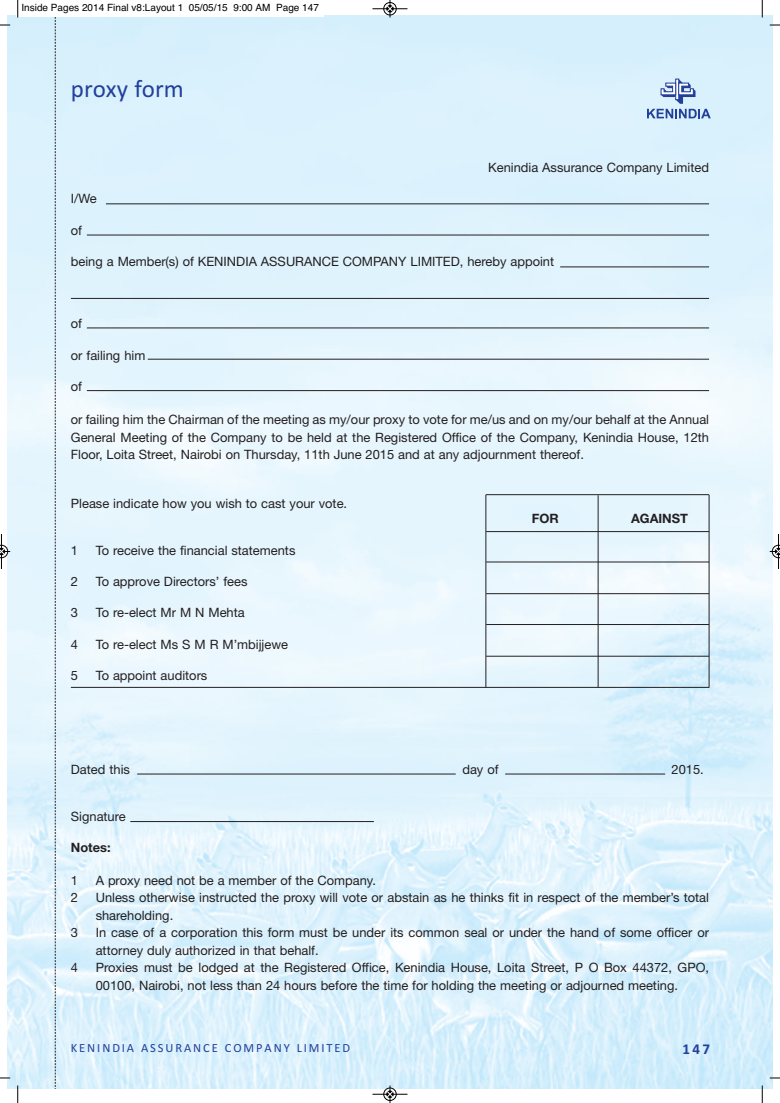
<style>
.page{position:relative;width:780px;height:1103px;background:#fff}
.page>*{position:absolute;margin:0;border:0;box-sizing:border-box;transform-origin:0 0}
.t1{font:25px "Calibri";color:#223f9a}
.t2{font:700 15px "Calibri";color:#223f9a}
.t3{font:12.88px/17.5px "Helvetica Neue";color:#231f20}
.t4{font:700 12.88px "Helvetica Neue";color:#231f20}
.t5{font:12.5px "Calibri";letter-spacing:.15em;color:#223f9a}
.t6{font:10px "Helvetica";color:#000}
</style>
<div class="page">
<img style="left:7px;top:15px;width:765px;height:1073px">
<svg style="left:647px;top:79px;width:63px;height:39px;background:#b0c6e4"></svg>
<hr style="left:106px;top:203px;width:603px;height:1px;background:#231f20">
<hr style="left:87px;top:235px;width:622px;height:1px;background:#231f20">
<hr style="left:87px;top:327px;width:622px;height:1px;background:#231f20">
<hr style="left:148px;top:359px;width:561px;height:1px;background:#231f20">
<hr style="left:87px;top:390px;width:622px;height:1px;background:#231f20">
<hr style="left:560px;top:266px;width:149px;height:1px;background:#231f20">
<hr style="left:71px;top:298px;width:638px;height:1px;background:#231f20">
<hr style="left:597px;top:495px;width:1px;height:192px;background:#231f20">
<hr style="left:485px;top:495px;width:1px;height:192px;background:#231f20">
<hr style="left:485px;top:494px;width:224px;height:1px;background:#231f20">
<hr style="left:130px;top:821px;width:244px;height:1px;background:#231f20">
<hr style="left:137px;top:773px;width:318px;height:1px;background:#231f20">
<hr style="left:505px;top:773px;width:160px;height:1px;background:#231f20">
<hr style="left:71px;top:687px;width:638px;height:1px;background:#231f20">
<hr style="left:708px;top:495px;width:1px;height:192px;background:#231f20">
<hr style="left:486px;top:656px;width:223px;height:1px;background:#231f20">
<hr style="left:486px;top:624px;width:223px;height:1px;background:#231f20">
<hr style="left:486px;top:593px;width:223px;height:1px;background:#231f20">
<hr style="left:486px;top:561px;width:223px;height:1px;background:#231f20">
<hr style="left:486px;top:531px;width:223px;height:1px;background:#231f20">
<svg style="left:55px;top:16px;width:1px;height:1073px"></svg>
<div style="left:16px;top:0;width:308px;height:16px;background:#fff"></div>
<svg style="left:17px;top:0;width:2px;height:18px"></svg>
<svg style="left:761px;top:0;width:2px;height:18px"></svg>
<svg style="left:17px;top:1085px;width:2px;height:17px"></svg>
<svg style="left:761px;top:1085px;width:2px;height:17px"></svg>
<hr style="left:372px;top:9px;width:35px;height:1px;background:#000">
<div style="left:383px;top:2px;width:13px;height:13px;border:1px solid #000;border-radius:50%"></div>
<svg style="left:387px;top:0;width:6px;height:18px"></svg>
<hr style="left:372px;top:1093px;width:35px;height:1px;background:#000">
<div style="left:383px;top:1087px;width:13px;height:13px;border:1px solid #000;border-radius:50%"></div>
<svg style="left:387px;top:1085px;width:6px;height:17px"></svg>
<hr style="left:1px;top:534px;width:1px;height:35px;background:#000">
<svg style="left:0;top:545px;width:10px;height:13px"></svg>
<hr style="left:778px;top:534px;width:1px;height:35px;background:#000">
<svg style="left:769px;top:545px;width:11px;height:13px"></svg>
<p class="t6" style="left:21px;top:4px;width:299px">Inside Pages 2014 Final v8:Layout 1 05/05/15 9:00 AM Page 147</p>
<h1 class="t1" style="left:71px;top:80px;width:114px">proxy form</h1>
<p class="t3" style="left:488px;top:160px;width:222px">Kenindia Assurance Company Limited</p>
<p class="t3" style="left:71px;top:191px;width:27px">I/We</p>
<p class="t3" style="left:71px;top:222px;width:13px">of</p>
<p class="t3" style="left:71px;top:254px;width:485px">being a Member(s) of KENINDIA ASSURANCE COMPANY LIMITED, hereby appoint</p>
<p class="t3" style="left:71px;top:316px;width:13px">of</p>
<p class="t3" style="left:71px;top:347px;width:76px">or failing him</p>
<p class="t3" style="left:71px;top:379px;width:13px">of</p>
<p class="t3" style="left:71px;top:412px;width:639px;text-align:justify">or failing him the Chairman of the meeting as my/our proxy to vote for me/us and on my/our behalf at the Annual General Meeting of the Company to be held at the Registered Office of the Company, Kenindia House, 12th Floor, Loita Street, Nairobi on Thursday, 11th June 2015 and at any adjournment thereof.</p>
<p class="t3" style="left:71px;top:496px;width:278px">Please indicate how you wish to cast your vote.</p>
<p class="t4" style="left:531px;top:514px;width:28px">FOR</p>
<p class="t4" style="left:631px;top:514px;width:58px">AGAINST</p>
<p class="t3" style="left:71px;top:542px;width:9px">1</p>
<p class="t3" style="left:96px;top:542px;width:201px">To receive the financial statements</p>
<p class="t3" style="left:71px;top:574px;width:9px">2</p>
<p class="t3" style="left:96px;top:574px;width:153px">To approve Directors’ fees</p>
<p class="t3" style="left:71px;top:605px;width:9px">3</p>
<p class="t3" style="left:96px;top:605px;width:150px">To re-elect Mr M N Mehta</p>
<p class="t3" style="left:71px;top:636px;width:9px">4</p>
<p class="t3" style="left:96px;top:636px;width:194px">To re-elect Ms S M R M’mbijjewe</p>
<p class="t3" style="left:71px;top:667px;width:9px">5</p>
<p class="t3" style="left:96px;top:667px;width:113px">To appoint auditors</p>
<p class="t3" style="left:71px;top:761px;width:61px">Dated this</p>
<p class="t3" style="left:462px;top:761px;width:38px">day of</p>
<p class="t3" style="left:671px;top:761px;width:34px">2015.</p>
<p class="t3" style="left:71px;top:808px;width:56px">Signature</p>
<p class="t4" style="left:71px;top:842px;width:41px">Notes:</p>
<p class="t3" style="left:71px;top:872px;width:9px">1</p>
<p class="t3" style="left:96px;top:872px;width:282px">A proxy need not be a member of the Company.</p>
<p class="t3" style="left:71px;top:890px;width:9px">2</p>
<p class="t3" style="left:96px;top:890px;width:615px">Unless otherwise instructed the proxy will vote or abstain as he thinks fit in respect of the member’s total shareholding.</p>
<p class="t3" style="left:71px;top:925px;width:9px">3</p>
<p class="t3" style="left:96px;top:925px;width:614px">In case of a corporation this form must be under its common seal or under the hand of some officer or attorney duly authorized in that behalf.</p>
<p class="t3" style="left:71px;top:960px;width:9px">4</p>
<p class="t3" style="left:96px;top:960px;width:614px">Proxies must be lodged at the Registered Office, Kenindia House, Loita Street, P O Box 44372, GPO,<br>00100, Nairobi, not less than 24 hours before the time for holding the meeting or adjourned meeting.</p>
<p class="t5" style="left:71px;top:1043px;width:281px">KENINDIA ASSURANCE COMPANY LIMITED</p>
<p class="t2" style="left:682px;top:1039px;width:29px">147</p>
</div>
